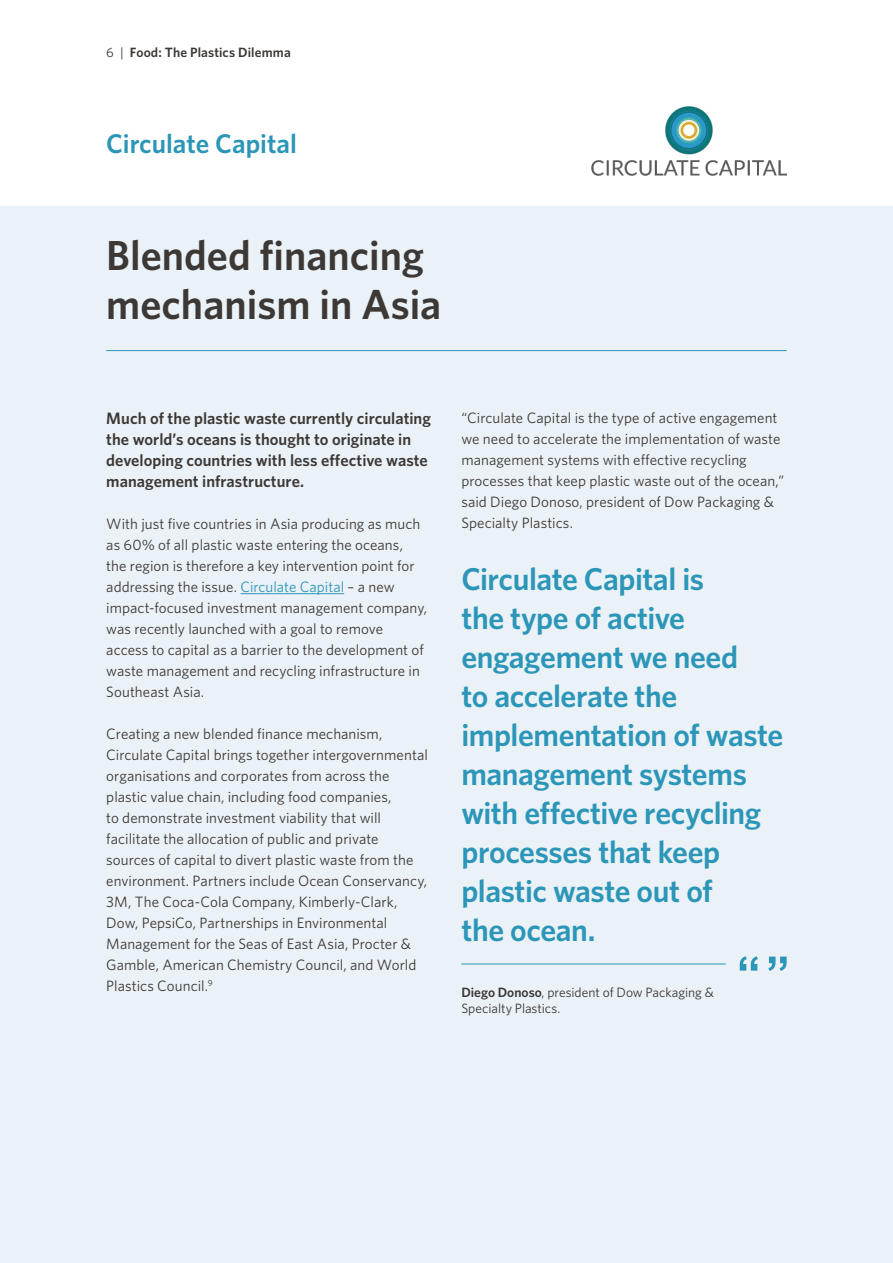
<style>
.page{position:relative;width:893px;height:1263px;background:#fff}
.page>*{position:absolute;margin:0;border:0;box-sizing:border-box;transform-origin:0 0}
.t1{font:600 42px/49.5px "Whitney";color:#3c3835}
.t2{font:600 31.5px/39px "Whitney";letter-spacing:-.015em;color:#2c96b8}
.t3{font:600 27px "Whitney";color:#2c96b8}
.t4{font:600 16.5px/21px "Whitney";color:#3c3835}
.t5{font:15px/21px "Whitney";letter-spacing:.005em;color:#3c3835}
.t6{font:13.5px/16.5px "Whitney";letter-spacing:-.005em;color:#3c3835}
.t7{font:600 13.5px "Whitney";letter-spacing:.01em;color:#3c3835}
.s1{font-weight:400}
.s2{color:#2c96b8}
.s3{font-weight:600}
</style>
<div class="page">
<div style="left:0;top:206px;width:893px;height:1057px;background:#eaf1f7"></div>
<hr style="left:106px;top:350px;width:681px;height:1px;background:#2c96b8">
<hr style="left:241px;top:593px;width:103px;height:1px;background:#2c96b8">
<hr style="left:461px;top:963px;width:265px;height:1px;background:#2c96b8">
<svg style="left:740px;top:956px;width:47px;height:15px"></svg>
<img style="left:591px;top:106px;width:196px;height:70px">
<p class="t7" style="left:106px;top:43px;width:186px"><span class="s1">6 |</span> Food: The Plastics Dilemma</p>
<h3 class="t3" style="left:106px;top:126px;width:192px">Circulate Capital</h3>
<h1 class="t1" style="left:106px;top:230px;width:337px">Blended financing mechanism in Asia</h1>
<p class="t4" style="left:106px;top:408px;width:326px">Much of the plastic waste currently circulating the world’s oceans is thought to originate in developing countries with less effective waste management infrastructure.</p>
<p class="t5" style="left:106px;top:513px;width:322px">With just five countries in Asia producing as much as 60% of all plastic waste entering the oceans,<br>the region is therefore a key intervention point for addressing the issue. <span class="s2">Circulate Capital</span> – a new impact-focused investment management company, was recently launched with a goal to remove access to capital as a barrier to the development of waste management and recycling infrastructure in Southeast Asia.</p>
<p class="t5" style="left:106px;top:723px;width:323px">Creating a new blended finance mechanism, Circulate Capital brings together intergovernmental organisations and corporates from across the plastic value chain, including food companies,<br>to demonstrate investment viability that will facilitate the allocation of public and private sources of capital to divert plastic waste from the environment. Partners include Ocean Conservancy, 3M, The Coca-Cola Company, Kimberly-Clark, Dow, PepsiCo, Partnerships in Environmental Management for the Seas of East Asia, Procter &amp; Gamble, American Chemistry Council, and World Plastics Council.<sup>9</sup></p>
<p class="t5" style="left:461px;top:407px;width:325px">“Circulate Capital is the type of active engagement we need to accelerate the implementation of waste management systems with effective recycling processes that keep plastic waste out of the ocean,” said Diego Donoso, president of Dow Packaging &amp; Specialty Plastics.</p>
<h2 class="t2" style="left:461px;top:559px;width:323px">Circulate Capital is<br>the type of active engagement we need<br>to accelerate the implementation of waste management systems with effective recycling processes that keep plastic waste out of<br>the ocean.</h2>
<p class="t6" style="left:461px;top:983px;width:254px"><span class="s3">Diego Donoso</span>, president of Dow Packaging &amp;<br>Specialty Plastics.</p>
</div>
